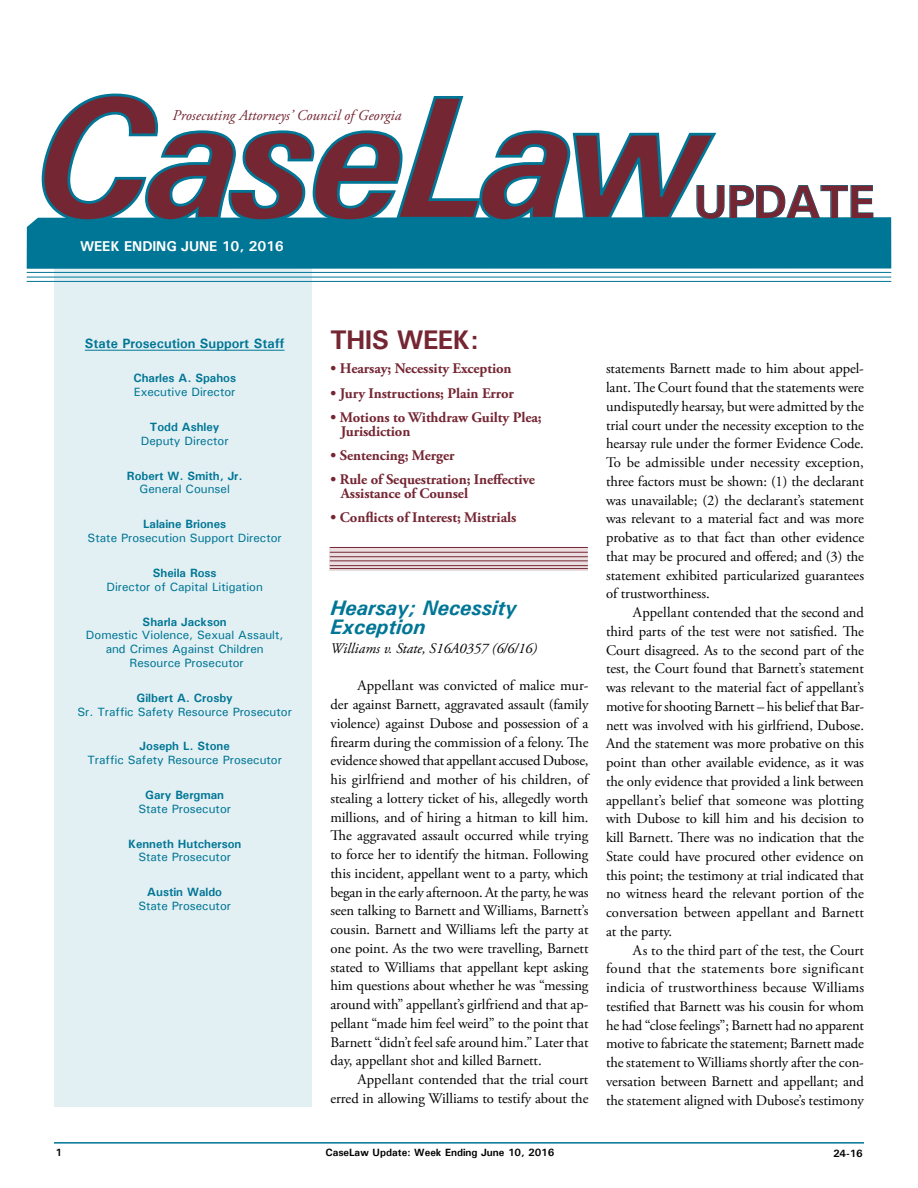
<style>
.page{position:relative;width:918px;height:1188px;background:#fff}
.page>*{position:absolute;margin:0;border:0;box-sizing:border-box;transform-origin:0 0}
.t1{font:700 47.1px "Univers";letter-spacing:-.025em;color:#752633}
.t2{font:700 27px "Univers";letter-spacing:-.025em;color:#752633}
.t3{font:italic 700 21px/18.8px "Univers";color:#007696}
.t4{font:italic 15px "Adobe Garamond Pro";color:#752633}
.t5{font:14.7px/18.8px "Adobe Garamond Pro";letter-spacing:-.005em;color:#000;text-align:justify}
.t6{font:700 14.7px/13.5px "Adobe Garamond Pro";letter-spacing:-.005em;color:#752633}
.t7{font:italic 14.7px "Adobe Garamond Pro";letter-spacing:-.005em;color:#000}
.t8{font:700 14.25px "Univers";letter-spacing:-.01em;color:#fff}
.t9{font:700 13.5px "Univers";color:#007696}
.t10{font:500 12px/13.8px "Univers";color:#007696;text-align:center}
.t11{font:700 12px "Univers";color:#007696}
.t12{font:700 10.5px "Univers";color:#000}
</style>
<div class="page">
<hr style="left:54px;top:1142px;width:810px;height:2px;background:#007696">
<div style="left:54px;top:228px;width:258px;height:879px;background:#e3f0f3"></div>
<hr style="left:85px;top:350px;width:200px;height:1px;background:#007696">
<div style="left:27px;top:217px;width:864px;height:52px;background:#007696"></div>
<hr style="left:27px;top:272px;width:864px;height:1px;background:#007696">
<hr style="left:27px;top:277px;width:864px;height:1px;background:#007696">
<svg style="left:330px;top:548px;width:258px;height:22px;background:#e2d2d5"></svg>
<hr style="left:330px;top:547px;width:258px;height:1px;background:#752633">
<hr style="left:330px;top:560px;width:258px;height:1px;background:#752633">
<hr style="left:330px;top:565px;width:258px;height:1px;background:#752633">
<hr style="left:330px;top:568px;width:258px;height:1px;background:#752633">
<hr style="left:330px;top:552px;width:258px;height:1px;background:#752633">
<hr style="left:330px;top:556px;width:258px;height:1px;background:#752633">
<svg style="left:719px;top:185px;width:155px;height:35px"></svg>
<hr style="left:27px;top:281px;width:864px;height:1px;background:#007696">
<svg style="left:40px;top:93px;width:679px;height:130px"></svg>
<p class="t4" style="left:172px;top:107px;width:230px">Prosecuting Attorneys’ Council of Georgia</p>
<p class="t8" style="left:80px;top:237px;width:205px">WEEK ENDING JUNE 10, 2016</p>
<h1 class="t1" style="left:694px;top:172px;width:182px">UPDATE</h1>
<p class="t9" style="left:85px;top:334px;width:201px">State Prosecution Support Staff</p>
<p class="t11" style="left:133px;top:371px;width:104px">Charles A. Spahos</p>
<p class="t10" style="left:134px;top:385px;width:103px">Executive Director</p>
<p class="t11" style="left:150px;top:419px;width:71px">Todd Ashley</p>
<p class="t10" style="left:141px;top:434px;width:89px">Deputy Director</p>
<p class="t11" style="left:127px;top:468px;width:117px">Robert W. Smith, Jr.</p>
<p class="t10" style="left:140px;top:482px;width:92px">General Counsel</p>
<p class="t11" style="left:143px;top:517px;width:85px">Lalaine Briones</p>
<p class="t10" style="left:88px;top:531px;width:196px">State Prosecution Support Director</p>
<p class="t11" style="left:153px;top:565px;width:65px">Sheila Ross</p>
<p class="t10" style="left:106px;top:579px;width:158px">Director of Capital Litigation</p>
<p class="t11" style="left:143px;top:614px;width:86px">Sharla Jackson</p>
<p class="t10" style="left:86px;top:628px;width:199px">Domestic Violence, Sexual Assault, and Crimes Against Children<br>Resource Prosecutor</p>
<p class="t11" style="left:137px;top:690px;width:98px">Gilbert A. Crosby</p>
<p class="t10" style="left:77px;top:704px;width:216px">Sr. Traffic Safety Resource Prosecutor</p>
<p class="t11" style="left:140px;top:739px;width:92px">Joseph L. Stone</p>
<p class="t10" style="left:87px;top:753px;width:196px">Traffic Safety Resource Prosecutor</p>
<p class="t11" style="left:145px;top:787px;width:80px">Gary Bergman</p>
<p class="t10" style="left:138px;top:801px;width:94px">State Prosecutor</p>
<p class="t11" style="left:128px;top:836px;width:115px">Kenneth Hutcherson</p>
<p class="t10" style="left:138px;top:850px;width:94px">State Prosecutor</p>
<p class="t11" style="left:147px;top:885px;width:76px">Austin Waldo</p>
<p class="t10" style="left:138px;top:899px;width:94px">State Prosecutor</p>
<h2 class="t2" style="left:330px;top:323px;width:150px">THIS WEEK:</h2>
<p class="t6" style="left:330px;top:362px;width:183px">• Hearsay; Necessity Exception</p>
<p class="t6" style="left:330px;top:387px;width:185px">• Jury Instructions; Plain Error</p>
<p class="t6" style="left:341px;top:411px;width:202px;text-indent:-10px">• Motions to Withdraw Guilty Plea;<br>Jurisdiction</p>
<p class="t6" style="left:330px;top:449px;width:126px">• Sentencing; Merger</p>
<p class="t6" style="left:341px;top:473px;width:196px;text-indent:-10px">• Rule of Sequestration; Ineffective<br>Assistance of Counsel</p>
<p class="t6" style="left:330px;top:511px;width:187px">• Conflicts of Interest; Mistrials</p>
<h3 class="t3" style="left:330px;top:598px;width:188px">Hearsay; Necessity<br>Exception</h3>
<p class="t7" style="left:330px;top:640px;width:208px">Williams v. State, S16A0357 (6/6/16)</p>
<p class="t5" style="left:330px;top:677px;width:260px;text-indent:27px">Appellant was convicted of malice mur&shy;der against Barnett, aggravated assault (family violence) against Dubose and possession of a firearm during the commission of a felony. The evidence showed that appellant accused Dubose, his girlfriend and mother of his children, of stealing a lottery ticket of his, allegedly worth millions, and of hiring a hitman to kill him.<br>The aggravated assault occurred while trying to force her to identify the hitman. Following this incident, appellant went to a party, which began in the early afternoon. At the party, he was seen talking to Barnett and Williams, Barnett’s cousin. Barnett and Williams left the party at one point. As the two were travelling, Barnett stated to Williams that appellant kept asking him questions about whether he was “messing around with” appellant’s girlfriend and that ap&shy;pellant “made him feel weird” to the point that Barnett “didn’t feel safe around him.” Later that day, appellant shot and killed Barnett.</p>
<p class="t5" style="left:330px;top:1071px;width:260px;text-align:right">Appellant contended that the trial court erred in allowing Williams to testify about the</p>
<p class="t5" style="left:606px;top:360px;width:260px">statements Barnett made to him about appel&shy;lant. The Court found that the statements were undisputedly hearsay, but were admitted by the trial court under the necessity exception to the hearsay rule under the former Evidence Code.<br>To be admissible under necessity exception, three factors must be shown: (1) the declarant was unavailable; (2) the declarant’s statement was relevant to a material fact and was more probative as to that fact than other evidence that may be procured and offered; and (3) the statement exhibited particularized guarantees of trustworthiness.</p>
<p class="t5" style="left:606px;top:604px;width:260px;text-indent:27px">Appellant contended that the second and third parts of the test were not satisfied. The Court disagreed. As to the second part of the test, the Court found that Barnett’s statement was relevant to the material fact of appellant’s motive for shooting Barnett – his belief that Bar&shy;nett was involved with his girlfriend, Dubose.<br>And the statement was more probative on this point than other available evidence, as it was the only evidence that provided a link between appellant’s belief that someone was plotting with Dubose to kill him and his decision to kill Barnett. There was no indication that the State could have procured other evidence on this point; the testimony at trial indicated that no witness heard the relevant portion of the conversation between appellant and Barnett at the party.</p>
<p class="t5" style="left:606px;top:941px;width:260px;text-indent:27px">As to the third part of the test, the Court found that the statements bore significant indicia of trustworthiness because Williams testified that Barnett was his cousin for whom he had “close feelings”; Barnett had no apparent motive to fabricate the statement; Barnett made the statement to Williams shortly after the con&shy;versation between Barnett and appellant; and the statement aligned with Dubose’s testimony</p>
<p class="t12" style="left:56px;top:1146px;width:8px">1</p>
<p class="t12" style="left:326px;top:1146px;width:230px">CaseLaw Update: Week Ending June 10, 2016</p>
<p class="t12" style="left:833px;top:1147px;width:31px">24-16</p>
</div>
